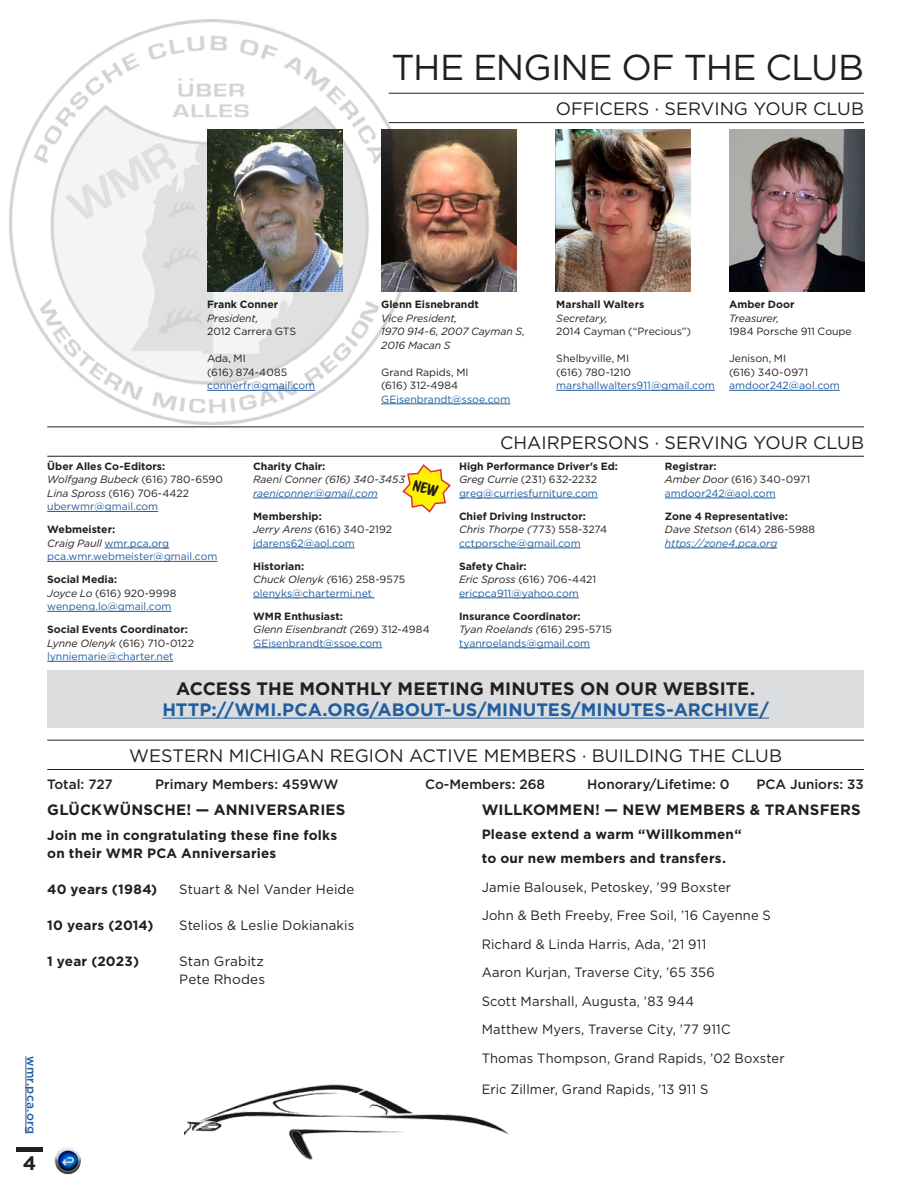
<style>
.page{position:relative;width:918px;height:1188px;background:#fff}
.page>*{position:absolute;margin:0;border:0;box-sizing:border-box;transform-origin:0 0}
.t1{font:36px "Gotham";letter-spacing:-.025em;color:#231f20}
.t2{font:700 19.5px "Gotham";color:#231f20}
.t3{font:18px "Gotham";color:#231f20}
.t4{font:700 18px "Gotham";color:#215e9e}
.t5{font:700 18px "Gotham";letter-spacing:.005em;color:#231f20}
.t6{font:700 15px "Gotham";letter-spacing:.015em;color:#231f20}
.t7{font:13.5px/28.5px "Gotham";letter-spacing:.01em;color:#231f20;scale:.96 1}
.t8{font:700 13.5px/18px "Gotham";letter-spacing:.015em;color:#231f20}
.t9{font:500 13.5px "Gotham";color:#231f20}
.t10{font:13.5px/18px "Gotham";letter-spacing:.01em;color:#231f20}
.t11{font:500 12px "Gotham";letter-spacing:.02em;color:#215e9e}
.t12{font:10.5px/13.5px "Gotham";color:#215e9e}
.t13{font:700 10.5px/13.5px "Gotham";color:#231f20}
.t14{font:10.5px/13.5px "Gotham";color:#231f20}
.t15{font:italic 10.5px/13.5px "Gotham";letter-spacing:-.005em;color:#231f20}
.t16{font:italic 10.5px/13.5px "Gotham";letter-spacing:-.005em;color:#215e9e}
.s1{font-weight:700}
.s2{font-style:italic}
.s3{color:#215e9e}
.s4{font-weight:700;color:#231f20}
.s5{font-style:italic;color:#231f20}
.s6{color:#231f20}
.s7{font-weight:400;font-style:italic}
.s8{font-weight:400}
.s9{font-weight:400;color:#215e9e}
.s10{font-weight:700;font-style:normal;color:#231f20}
.s11{font-style:normal;color:#231f20}
</style>
<div class="page">
<img style="left:9px;top:20px;width:405px;height:404px">
<img style="left:207px;top:129px;width:135px;height:162px">
<hr style="left:47px;top:511px;width:111px;height:1px;background:#215e9e">
<hr style="left:105px;top:548px;width:64px;height:1px;background:#215e9e">
<hr style="left:47px;top:561px;width:170px;height:1px;background:#215e9e">
<hr style="left:47px;top:611px;width:124px;height:1px;background:#215e9e">
<hr style="left:47px;top:661px;width:126px;height:1px;background:#215e9e">
<hr style="left:253px;top:498px;width:125px;height:1px;background:#215e9e">
<hr style="left:253px;top:548px;width:102px;height:1px;background:#215e9e">
<hr style="left:253px;top:598px;width:122px;height:1px;background:#215e9e">
<hr style="left:253px;top:648px;width:129px;height:1px;background:#215e9e">
<hr style="left:459px;top:498px;width:139px;height:1px;background:#215e9e">
<hr style="left:459px;top:548px;width:122px;height:1px;background:#215e9e">
<hr style="left:459px;top:598px;width:120px;height:1px;background:#215e9e">
<hr style="left:459px;top:648px;width:131px;height:1px;background:#215e9e">
<hr style="left:665px;top:498px;width:111px;height:1px;background:#215e9e">
<hr style="left:665px;top:548px;width:112px;height:1px;background:#215e9e">
<hr style="left:47px;top:426px;width:817px;height:1px;background:#231f20">
<hr style="left:47px;top:456px;width:817px;height:1px;background:#231f20">
<hr style="left:389px;top:93px;width:475px;height:1px;background:#231f20">
<hr style="left:389px;top:122px;width:475px;height:1px;background:#231f20">
<img style="left:381px;top:129px;width:135px;height:162px">
<hr style="left:381px;top:404px;width:129px;height:1px;background:#215e9e">
<hr style="left:556px;top:390px;width:159px;height:1px;background:#215e9e">
<img style="left:729px;top:129px;width:135px;height:162px">
<hr style="left:729px;top:390px;width:111px;height:1px;background:#215e9e">
<hr style="left:47px;top:740px;width:817px;height:1px;background:#231f20">
<hr style="left:47px;top:769px;width:817px;height:1px;background:#231f20">
<img style="left:184px;top:1084px;width:324px;height:76px">
<hr style="left:207px;top:390px;width:108px;height:1px;background:#215e9e">
<div style="left:47px;top:670px;width:817px;height:57px;background:#dcddde"></div>
<hr style="left:162px;top:718px;width:607px;height:1px;background:#215e9e">
<img style="left:555px;top:129px;width:135px;height:162px">
<img style="left:54px;top:1148px;width:27px;height:26px">
<hr style="left:26px;top:1056px;width:1px;height:78px;background:#215e9e">
<hr style="left:16px;top:1148px;width:27px;height:4px;background:#231f20">
<svg style="left:402px;top:464px;width:49px;height:49px"></svg>
<h1 class="t1" style="left:391px;top:44px;width:474px">THE ENGINE OF THE CLUB</h1>
<h3 class="t3" style="left:556px;top:97px;width:310px">OFFICERS · SERVING YOUR CLUB</h3>
<p class="t13" style="left:207px;top:298px;width:73px">Frank Conner</p>
<p class="t15" style="left:207px;top:311px;width:53px">President,</p>
<p class="t14" style="left:207px;top:325px;width:91px">2012 Carrera GTS</p>
<p class="t14" style="left:207px;top:352px;width:82px">Ada, MI<br>(616) 874-4085</p>
<p class="t12" style="left:207px;top:379px;width:110px">connerfr@gmail.com</p>
<p class="t13" style="left:381px;top:298px;width:99px">Glenn Eisnebrandt</p>
<p class="t15" style="left:381px;top:311px;width:145px">Vice President,<br>1970 914-6, 2007 Cayman S,<br>2016 Macan S</p>
<p class="t14" style="left:381px;top:365px;width:89px">Grand Rapids, MI (616) 312-4984</p>
<p class="t12" style="left:381px;top:392px;width:131px">GEisenbrandt@ssoe.com</p>
<p class="t13" style="left:556px;top:298px;width:89px">Marshall Walters</p>
<p class="t15" style="left:556px;top:311px;width:53px">Secretary,</p>
<p class="t14" style="left:556px;top:325px;width:136px">2014 Cayman (“Precious”)</p>
<p class="t14" style="left:556px;top:352px;width:76px">Shelbyville, MI (616) 780-1210</p>
<p class="t12" style="left:556px;top:379px;width:160px">marshallwalters911@gmail.com</p>
<p class="t13" style="left:729px;top:298px;width:67px">Amber Door</p>
<p class="t15" style="left:729px;top:311px;width:51px">Treasurer,</p>
<p class="t14" style="left:729px;top:325px;width:124px">1984 Porsche 911 Coupe</p>
<p class="t14" style="left:729px;top:352px;width:81px">Jenison, MI (616) 340-0971</p>
<p class="t12" style="left:729px;top:379px;width:112px">amdoor242@aol.com</p>
<p class="t14" style="left:47px;top:459px;width:177px"><span class="s1">Über Alles Co-Editors:<br></span><span class="s2">Wolfgang Bubeck</span> (616) 780-6590<br><span class="s2">Lina Spross</span> (616) 706-4422 <span class="s3">uberwmr@gmail.com</span></p>
<p class="t12" style="left:47px;top:523px;width:172px"><span class="s4">Webmeister:<br></span><span class="s5">Craig Paull</span> wmr.pca.org pca.wmr.webmeister@gmail.com</p>
<p class="t12" style="left:47px;top:573px;width:131px"><span class="s4">Social Media:<br></span><span class="s5">Joyce Lo</span> <span class="s6">(616) 920-9998 </span>wenpeng.lo@gmail.com</p>
<p class="t13" style="left:47px;top:623px;width:148px">Social Events Coordinator:<br><span class="s7">Lynne Olenyk</span> <span class="s8">(616) 710-0122 </span><span class="s9">lynniemarie@charter.net</span></p>
<p class="t13" style="left:253px;top:459px;width:74px">Charity Chair:</p>
<p class="t15" style="left:253px;top:473px;width:153px">Raeni Conner (616) 340-3453</p>
<p class="t16" style="left:253px;top:486px;width:126px">raeniconner@gmail.com</p>
<p class="t12" style="left:253px;top:509px;width:140px"><span class="s4">Membership:<br></span><span class="s5">Jerry Arens</span> <span class="s6">(616) 340-2192 </span>jdarens62@aol.com</p>
<p class="t12" style="left:253px;top:559px;width:154px"><span class="s4">Historian:<br></span><span class="s5">Chuck Olenyk (</span><span class="s6">616) 258-9575 </span>olenyks@chartermi.net</p>
<p class="t12" style="left:253px;top:609px;width:178px"><span class="s4">WMR Enthusiast:<br></span><span class="s5">Glenn Eisenbrandt (</span><span class="s6">269) 312-4984<br></span>GEisenbrandt@ssoe.com</p>
<h3 class="t3" style="left:500px;top:431px;width:365px">CHAIRPERSONS · SERVING YOUR CLUB</h3>
<p class="t13" style="left:459px;top:459px;width:161px">High Performance Driver's Ed:<br><span class="s7">Greg Currie</span> <span class="s8">(231) 632-2232 </span><span class="s9">greg@curriesfurniture.com</span></p>
<p class="t13" style="left:459px;top:509px;width:150px">Chief Driving Instructor:<br><span class="s7">Chris Thorpe (</span><span class="s8">773) 558-3274 </span><span class="s9">cctporsche@gmail.com</span></p>
<p class="t12" style="left:459px;top:559px;width:139px"><span class="s4">Safety Chair:<br></span><span class="s5">Eric Spross</span> <span class="s6">(616) 706-4421 </span>ericpca911@yahoo.com</p>
<p class="t12" style="left:459px;top:609px;width:155px"><span class="s4">Insurance Coordinator:<br></span><span class="s5">Tyan Roelands (</span><span class="s6">616) 295-5715 </span>tyanroelands@gmail.com</p>
<p class="t12" style="left:665px;top:459px;width:147px"><span class="s4">Registrar:<br></span><span class="s5">Amber Door</span> <span class="s6">(616) 340-0971 </span>amdoor242@aol.com</p>
<p class="t16" style="left:665px;top:509px;width:152px"><span class="s10">Zone 4 Representative:<br></span><span class="s6">Dave Stetson</span> <span class="s11">(614) 286-5988 </span>https://zone4.pca.org</p>
<h3 class="t5" style="left:176px;top:677px;width:580px">ACCESS THE MONTHLY MEETING MINUTES ON OUR WEBSITE.</h3>
<h3 class="t4" style="left:162px;top:698px;width:608px">HTTP://WMI.PCA.ORG/ABOUT-US/MINUTES/MINUTES-ARCHIVE/</h3>
<p class="t11" style="left:39px;top:1056px;width:79px;rotate:90deg">wmr.pca.org</p>
<h2 class="t2" style="left:23px;top:1150px;width:15px">4</h2>
<h3 class="t3" style="left:129px;top:744px;width:654px">WESTERN MICHIGAN REGION ACTIVE MEMBERS · BUILDING THE CLUB</h3>
<p class="t9" style="left:47px;top:776px;width:67px">Total: 727</p>
<p class="t9" style="left:155px;top:776px;width:185px">Primary Members: 459WW</p>
<p class="t9" style="left:425px;top:776px;width:121px">Co-Members: 268</p>
<p class="t9" style="left:587px;top:776px;width:144px">Honorary/Lifetime: 0</p>
<p class="t9" style="left:756px;top:776px;width:109px">PCA Juniors: 33</p>
<h3 class="t6" style="left:47px;top:800px;width:300px">GLÜCKWÜNSCHE! — ANNIVERSARIES</h3>
<p class="t8" style="left:47px;top:826px;width:292px">Join me in congratulating these fine folks on their WMR PCA Anniversaries</p>
<p class="t8" style="left:47px;top:880px;width:112px">40 years (1984)</p>
<p class="t10" style="left:179px;top:880px;width:177px">Stuart &amp; Nel Vander Heide</p>
<p class="t8" style="left:47px;top:916px;width:108px">10 years (2014)</p>
<p class="t10" style="left:179px;top:916px;width:177px">Stelios &amp; Leslie Dokianakis</p>
<p class="t8" style="left:47px;top:952px;width:93px">1 year (2023)</p>
<p class="t10" style="left:179px;top:952px;width:87px">Stan Grabitz<br>Pete Rhodes</p>
<h3 class="t6" style="left:482px;top:800px;width:381px">WILLKOMMEN! — NEW MEMBERS &amp; TRANSFERS</h3>
<p class="t8" style="left:482px;top:822px;width:261px;line-height:24px">Please extend a warm “Willkommen“ to our new members and transfers.</p>
<p class="t7" style="left:482px;top:872px;width:317px">Jamie Balousek, Petoskey, ’99 Boxster<br>John &amp; Beth Freeby, Free Soil, ’16 Cayenne S Richard &amp; Linda Harris, Ada, ’21 911<br>Aaron Kurjan, Traverse City, ’65 356<br>Scott Marshall, Augusta, ’83 944<br>Matthew Myers, Traverse City, ’77 911C Thomas Thompson, Grand Rapids, ’02 Boxster</p>
<p class="t7" style="left:482px;top:1075px;width:238px">Eric Zillmer, Grand Rapids, ’13 911 S</p>
</div>
